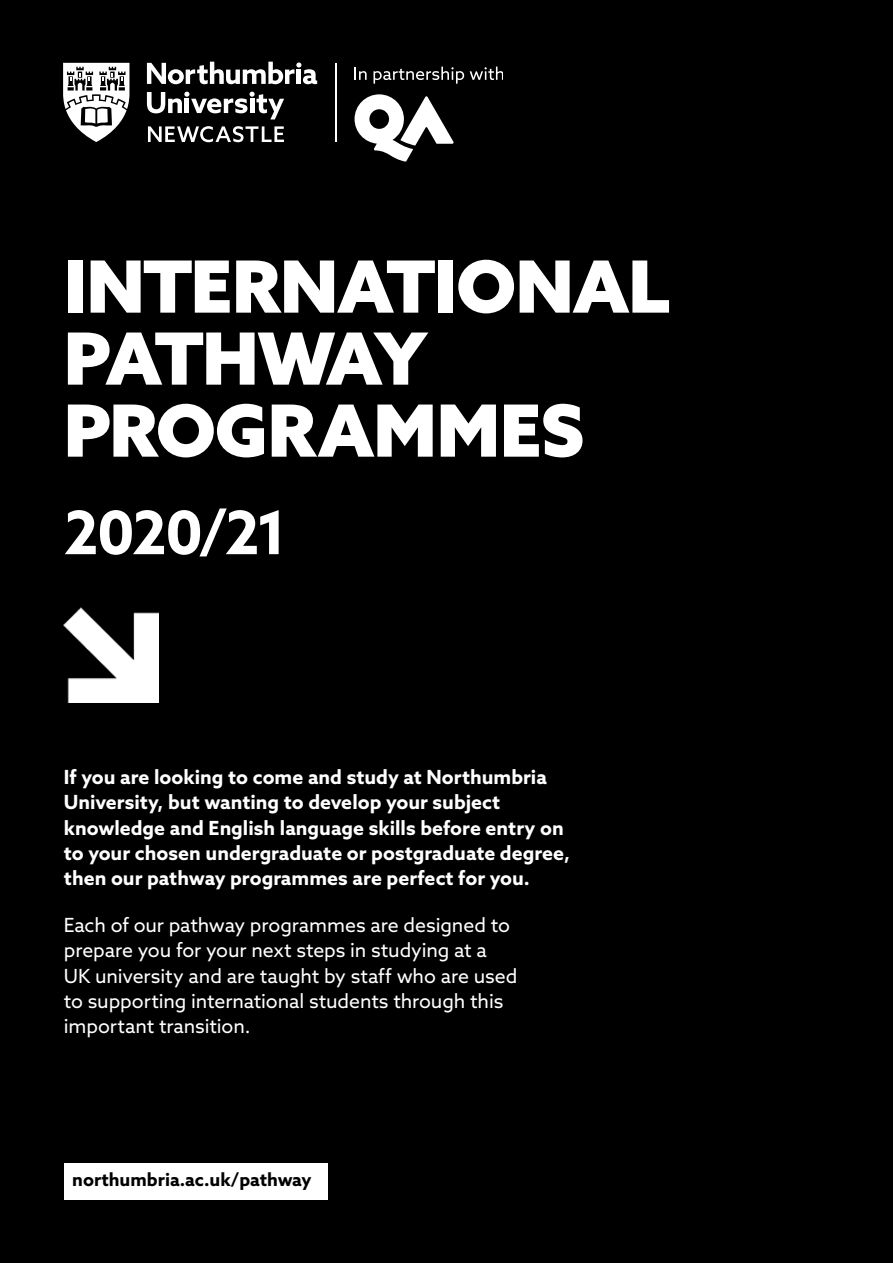
<style>
.page{position:relative;width:893px;height:1263px;background:#000}
.page>*{position:absolute;margin:0;border:0;box-sizing:border-box;transform-origin:0 0}
.t1{font:900 72px/72px "Azo Sans";letter-spacing:-.015em;color:#fff}
.t2{font:700 60px "Azo Sans";letter-spacing:-.035em;color:#fff}
.t3{font:700 19.5px/25.3px "Azo Sans";color:#fff}
.t4{font:19.5px/25.3px "Azo Sans";letter-spacing:-.005em;color:#fff}
.t5{font:700 18px "Azo Sans";color:#000}
</style>
<div class="page">
<svg style="left:147px;top:62px;width:170px;height:22px"></svg>
<svg style="left:147px;top:92px;width:137px;height:27px"></svg>
<svg style="left:148px;top:126px;width:136px;height:16px"></svg>
<svg style="left:64px;top:63px;width:65px;height:80px"></svg>
<hr style="left:335px;top:63px;width:1px;height:79px;background:#fff">
<svg style="left:355px;top:67px;width:12px;height:13px"></svg>
<svg style="left:373px;top:67px;width:91px;height:17px;background:#383838"></svg>
<svg style="left:470px;top:67px;width:33px;height:13px"></svg>
<svg style="left:355px;top:94px;width:99px;height:68px"></svg>
<div style="left:25px;top:732px;width:580px;height:342px;background:#000"></div>
<div style="left:28px;top:221px;width:679px;height:373px;background:#000"></div>
<img style="left:64px;top:607px;width:95px;height:96px">
<div style="left:64px;top:1163px;width:263px;height:36px;background:#fff"></div>
<h1 class="t1" style="left:64px;top:249px;width:608px">INTERNATIONAL<br>PATHWAY<br>PROGRAMMES</h1>
<h2 class="t2" style="left:64px;top:493px;width:225px">2020/21</h2>
<p class="t3" style="left:64px;top:764px;width:508px">If you are looking to come and study at Northumbria University, but wanting to develop your subject knowledge and English language skills before entry on to your chosen undergraduate or postgraduate degree, then our pathway programmes are perfect for you.</p>
<p class="t4" style="left:64px;top:912px;width:455px">Each of our pathway programmes are designed to prepare you for your next steps in studying at a UK university and are taught by staff who are used to supporting international students through this important transition.</p>
<p class="t5" style="left:72px;top:1167px;width:241px">northumbria.ac.uk/pathway</p>
</div>
